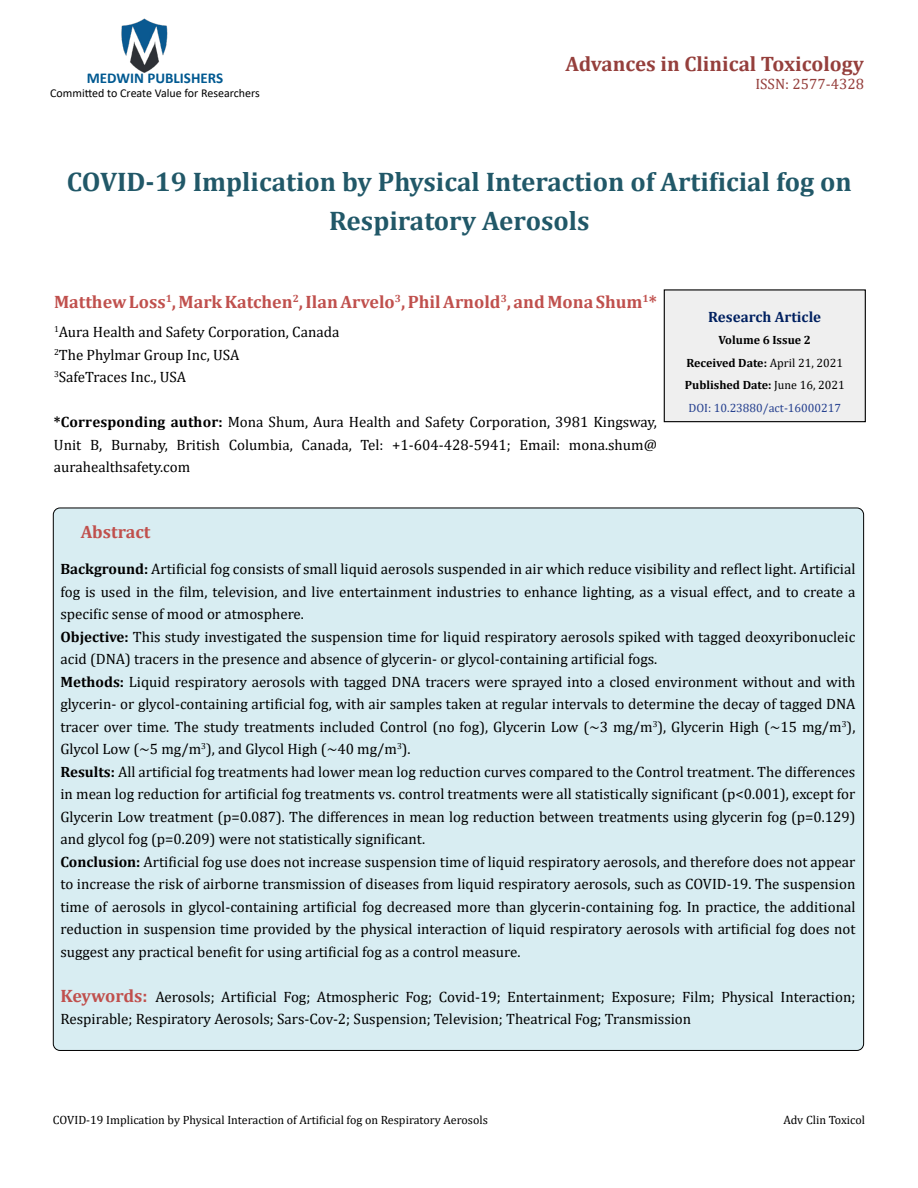
<style>
.page{position:relative;width:918px;height:1188px;background:#fff}
.page>*{position:absolute;margin:0;border:0;box-sizing:border-box;transform-origin:0 0}
.t1{font:700 27px/39px "Cambria";color:#215868;text-align:center}
.t2{font:700 21px "Cambria";color:#953f3c}
.t3{font:700 18px "Cambria";color:#c0504d}
.t4{font:15px/22.5px "Cambria";color:#000}
.t5{font:700 15px "Calibri";color:#005991}
.t6{font:700 15px "Cambria";color:#002060}
.t7{font:15px "Cambria";color:#953f3c}
.t8{font:12px "Cambria";color:#000}
.t9{font:700 12px/22.5px "Cambria";color:#000;text-align:center}
.t10{font:12px "Calibri";color:#000}
.s1{font-weight:700}
.s2{font-weight:400}
.s3{font-weight:400;color:#25408f}
.s4{font-weight:700;font-size:18px;color:#c0504d}
</style>
<div class="page">
<img style="left:121px;top:18px;width:47px;height:55px">
<div style="left:664px;top:290px;width:201px;height:132px;background:#efefef"></div>
<div style="left:664px;top:289px;width:202px;height:133px;border:1px solid #000"></div>
<div style="left:53px;top:508px;width:811px;height:542px;background:#d8edf2;border-radius:7px"></div>
<p class="t5" style="left:87px;top:67px;width:138px">MEDWIN PUBLISHERS</p>
<p class="t10" style="left:50px;top:85px;width:211px">Committed to Create Value for Researchers</p>
<h2 class="t2" style="left:565px;top:49px;width:300px">Advances in Clinical Toxicology</h2>
<p class="t7" style="left:755px;top:75px;width:110px">ISSN: 2577-4328</p>
<h1 class="t1" style="left:67px;top:161px;width:786px">COVID-19 Implication by Physical Interaction of Artificial fog on<br>Respiratory Aerosols</h1>
<p class="t3" style="left:54px;top:289px;width:604px">Matthew Loss<sup>1</sup>, Mark Katchen<sup>2</sup>, Ilan Arvelo<sup>3</sup>, Phil Arnold<sup>3</sup>, and Mona Shum<sup>1</sup>*</p>
<p class="t4" style="left:54px;top:321px;width:287px"><sup>1</sup>Aura Health and Safety Corporation, Canada<br><sup>2</sup>The Phylmar Group Inc, USA<br><sup>3</sup>SafeTraces Inc., USA</p>
<p class="t4" style="left:54px;top:411px;width:604px;text-align:justify"><span class="s1">*Corresponding author:</span> Mona Shum, Aura Health and Safety Corporation, 3981 Kingsway, Unit B, Burnaby, British Columbia, Canada, Tel: +1-604-428-5941; Email: mona.shum@ aurahealthsafety.com</p>
<p class="t6" style="left:708px;top:306px;width:114px">Research Article</p>
<p class="t9" style="left:685px;top:328px;width:161px">Volume 6 Issue 2<br>Received Date: <span class="s2">April 21, 2021<br></span>Published Date: <span class="s2">June 16, 2021<br></span><span class="s3">DOI: 10.23880/act-16000217</span></p>
<p class="t3" style="left:81px;top:519px;width:71px">Abstract</p>
<p class="t4" style="left:60px;top:558px;width:797px"><span class="s1">Background:</span> Artificial fog consists of small liquid aerosols suspended in air which reduce visibility and reflect light. Artificial fog is used in the film, television, and live entertainment industries to enhance lighting, as a visual effect, and to create a specific sense of mood or atmosphere.<br><span class="s1">Objective:</span> This study investigated the suspension time for liquid respiratory aerosols spiked with tagged deoxyribonucleic acid (DNA) tracers in the presence and absence of glycerin- or glycol-containing artificial fogs.<br><span class="s1">Methods:</span> Liquid respiratory aerosols with tagged DNA tracers were sprayed into a closed environment without and with glycerin- or glycol-containing artificial fog, with air samples taken at regular intervals to determine the decay of tagged DNA tracer over time. The study treatments included Control (no fog), Glycerin Low (~3 mg/m<sup>3</sup>), Glycerin High (~15 mg/m<sup>3</sup>), Glycol Low (~5 mg/m<sup>3</sup>), and Glycol High (~40 mg/m<sup>3</sup>).<br><span class="s1">Results:</span> All artificial fog treatments had lower mean log reduction curves compared to the Control treatment. The differences in mean log reduction for artificial fog treatments vs. control treatments were all statistically significant (p&lt;0.001), except for Glycerin Low treatment (p=0.087). The differences in mean log reduction between treatments using glycerin fog (p=0.129) and glycol fog (p=0.209) were not statistically significant.<br><span class="s1">Conclusion:</span> Artificial fog use does not increase suspension time of liquid respiratory aerosols, and therefore does not appear to increase the risk of airborne transmission of diseases from liquid respiratory aerosols, such as COVID-19. The suspension time of aerosols in glycol-containing artificial fog decreased more than glycerin-containing fog. In practice, the additional reduction in suspension time provided by the physical interaction of liquid respiratory aerosols with artificial fog does not suggest any practical benefit for using artificial fog as a control measure.</p>
<p class="t4" style="left:60px;top:985px;width:797px"><span class="s4">Keywords:</span> Aerosols; Artificial Fog; Atmospheric Fog; Covid-19; Entertainment; Exposure; Film; Physical Interaction;<br>Respirable; Respiratory Aerosols; Sars-Cov-2; Suspension; Television; Theatrical Fog; Transmission</p>
<p class="t8" style="left:53px;top:1113px;width:437px">COVID-19 Implication by Physical Interaction of Artificial fog on Respiratory Aerosols</p>
<p class="t8" style="left:784px;top:1113px;width:83px">Adv Clin Toxicol</p>
</div>
